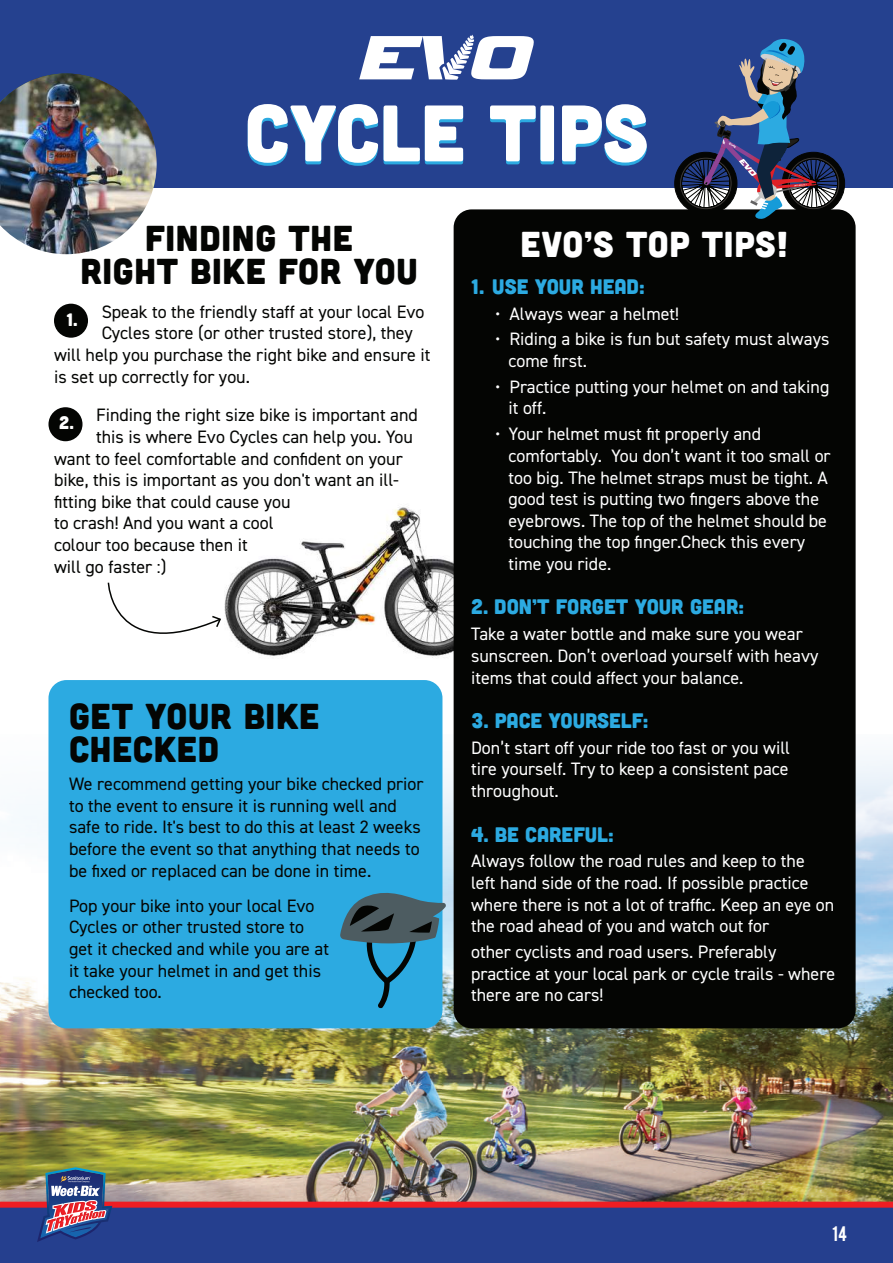
<style>
.page{position:relative;width:893px;height:1263px;background:#fff}
.page>*{position:absolute;margin:0;border:0;box-sizing:border-box;transform-origin:0 0}
.t1{font:36px/33px "Cubano";letter-spacing:.02em;color:#040503}
.t2{font:36px "Cubano";letter-spacing:.02em;color:#fff}
.t3{font:21px "Cubano";color:#2caae1}
.t4{font:18px/21.6px "DIN2014";color:#fff}
.t5{font:18px/21.6px "DIN2014";color:#040503}
.t6{font:18px "Cubano";color:#fff}
.t7{font:16.5px "Bebas";color:#fff}
</style>
<div class="page">
<img style="left:225px;top:440px;width:229px;height:258px">
<img style="left:0;top:735px;width:893px;height:467px">
<div style="left:0;top:0;width:893px;height:188px;background:#25418f"></div>
<svg style="left:540px;top:109px;width:14px;height:55px"></svg>
<svg style="left:248px;top:104px;width:130px;height:62px"></svg>
<svg style="left:384px;top:105px;width:79px;height:59px"></svg>
<svg style="left:490px;top:105px;width:46px;height:59px"></svg>
<div style="left:540px;top:105px;width:14px;height:56px;background:#fff;border-radius:2px"></div>
<svg style="left:562px;top:104px;width:85px;height:62px"></svg>
<svg style="left:359px;top:35px;width:175px;height:45px"></svg>
<div style="left:48px;top:680px;width:394px;height:348px;background:#2caae1;border-radius:18px"></div>
<div style="left:454px;top:209px;width:402px;height:819px;background:#040503;border-radius:18px"></div>
<svg style="left:340px;top:888px;width:107px;height:120px"></svg>
<div style="left:54px;top:304px;width:34px;height:34px;background:#040503;border-radius:50%"></div>
<div style="left:48px;top:407px;width:35px;height:34px;background:#040503;border-radius:50%"></div>
<svg style="left:674px;top:39px;width:171px;height:180px"></svg>
<svg style="left:107px;top:582px;width:114px;height:52px"></svg>
<div style="left:0;top:1205px;width:893px;height:58px;background:#253f8e"></div>
<img style="left:0;top:74px;width:157px;height:180px">
<div style="left:0;top:1202px;width:893px;height:6px;background:#ee1d23"></div>
<img style="left:37px;top:1167px;width:75px;height:75px">
<h1 class="t1" style="left:80px;top:220px;width:339px;text-align:center">FINDING THE<br>RIGHT BIKE FOR YOU</h1>
<p class="t5" style="left:102px;top:300px;width:324px">Speak to the friendly staff at your local Evo</p>
<p class="t5" style="left:102px;top:322px;width:313px">Cycles store (or other trusted store), they</p>
<p class="t5" style="left:54px;top:344px;width:378px">will help you purchase the right bike and ensure it</p>
<p class="t5" style="left:54px;top:365px;width:197px">is set up correctly for you.</p>
<p class="t6" style="left:66px;top:308px;width:13px">1.</p>
<p class="t5" style="left:96px;top:404px;width:323px">Finding the right size bike is important and</p>
<p class="t5" style="left:96px;top:426px;width:318px">this is where Evo Cycles can help you. You</p>
<p class="t5" style="left:54px;top:447px;width:350px">want to feel comfortable and confident on your</p>
<p class="t5" style="left:54px;top:469px;width:346px">bike, this is important as you don't want an ill-</p>
<p class="t5" style="left:54px;top:490px;width:238px">fitting bike that could cause you</p>
<p class="t5" style="left:54px;top:512px;width:221px">to crash! And you want a cool</p>
<p class="t5" style="left:54px;top:534px;width:195px">colour too because then it</p>
<p class="t5" style="left:54px;top:555px;width:114px">will go faster :)</p>
<p class="t6" style="left:59px;top:411px;width:16px">2.</p>
<h1 class="t1" style="left:69px;top:698px;width:252px">GET YOUR BIKE<br>CHECKED</h1>
<p class="t5" style="left:69px;top:773px;width:356px">We recommend getting your bike checked prior to the event to ensure it is running well and safe to ride. It's best to do this at least 2 weeks before the event so that anything that needs to be fixed or replaced can be done in time.</p>
<p class="t5" style="left:69px;top:894px;width:262px">Pop your bike into your local Evo<br>Cycles or other trusted store to get it checked and while you are at it take your helmet in and get this checked too.</p>
<h1 class="t2" style="left:521px;top:222px;width:269px">EVO’S TOP TIPS!</h1>
<p class="t3" style="left:471px;top:273px;width:175px">1. USE YOUR HEAD:</p>
<p class="t4" style="left:495px;top:302px;width:186px">• Always wear a helmet!</p>
<p class="t4" style="left:509px;top:328px;width:322px;text-indent:-14px">• Riding a bike is fun but safety must always come first.</p>
<p class="t4" style="left:509px;top:375px;width:322px;text-indent:-14px">• Practice putting your helmet on and taking it off.</p>
<p class="t4" style="left:509px;top:423px;width:324px;text-indent:-14px">• Your helmet must fit properly and comfortably. You don’t want it too small or too big. The helmet straps must be tight. A good test is putting two fingers above the eyebrows. The top of the helmet should be touching the top finger.Check this every time you ride.</p>
<p class="t3" style="left:471px;top:593px;width:275px">2. DON’T FORGET YOUR GEAR:</p>
<p class="t4" style="left:471px;top:623px;width:349px">Take a water bottle and make sure you wear sunscreen. Don’t overload yourself with heavy items that could affect your balance.</p>
<p class="t3" style="left:471px;top:707px;width:179px">3. PACE YOURSELF:</p>
<p class="t4" style="left:471px;top:736px;width:321px;text-align:justify">Don’t start off your ride too fast or you will tire yourself. Try to keep a consistent pace throughout.</p>
<p class="t3" style="left:471px;top:821px;width:144px">4. BE CAREFUL:</p>
<p class="t4" style="left:471px;top:850px;width:365px">Always follow the road rules and keep to the<br>left hand side of the road. If possible practice where there is not a lot of traffic. Keep an eye on the road ahead of you and watch out for</p>
<p class="t4" style="left:471px;top:941px;width:366px">other cyclists and road users. Preferably practice at your local park or cycle trails - where there are no cars!</p>
<p class="t7" style="left:832px;top:1222px;width:16px">14</p>
</div>
